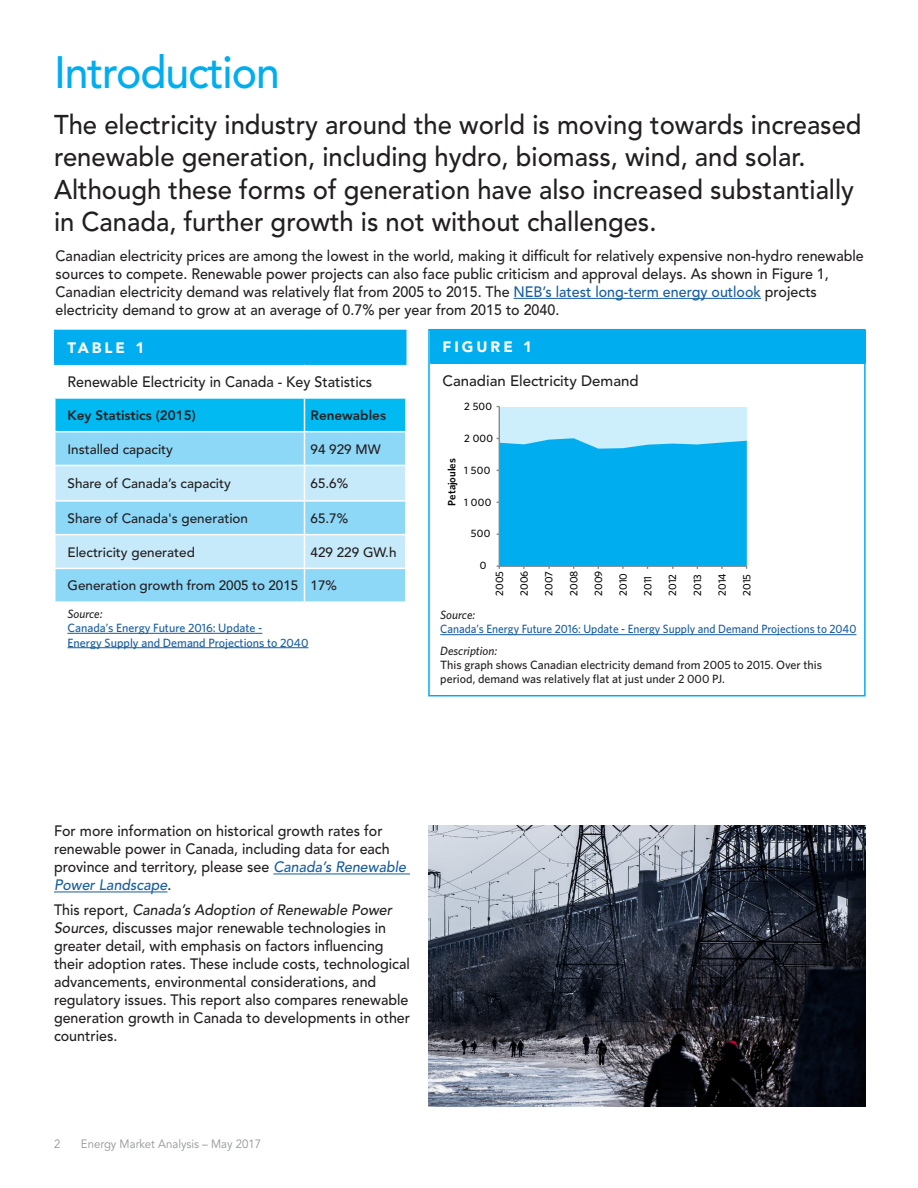
<style>
.page{position:relative;width:918px;height:1188px;background:#fff}
.page>*{position:absolute;margin:0;border:0;box-sizing:border-box;transform-origin:0 0}
.Head_1A{font:500 45px "Avenir LT Std";letter-spacing:-.025em;color:#00aeef;scale:.95 1}
.Body_English_V1{font:500 27px/32.4px "Avenir LT Std";color:#231f20;scale:.95 1}
.Body_English_V1-2{font:500 15px/18px "Avenir LT Std";color:#231f20;scale:.95 1}
.Body_English_V1-3{font:500 15px "Avenir LT Std";color:#231f20}
.t1{font:900 15px "Avenir LT Std";letter-spacing:.2em;color:#fff}
.t2{font:500 13.5px "Avenir LT Std";color:#231f20}
.t3{font:800 13.5px "Avenir LT Std";color:#231f20}
.t4{font:500 12px/14.4px "Whitney";color:#231f20}
.t5{font:500 12px/14.4px "Whitney";color:#175d9e}
.t6{font:500 12px/14.4px "Whitney";color:#175d9e;scale:.95 1}
.t7{font:12px "Avenir LT Std";color:#939598;scale:.95 1}
.t8{font:italic 500 12px "Whitney";color:#231f20}
.t9{font:500 10.65px "Whitney";letter-spacing:.03em;color:#050504}
.t10{font:600 10.65px "Whitney";letter-spacing:.005em;color:#050504}
.s1{color:#175d9e}
.s2{font-style:italic;color:#231f20}
.s3{font-style:italic;color:#175d9e}
.s4{font-style:italic}
</style>
<div class="page">
<hr style="left:273px;top:874px;width:137px;height:1px;background:#175d9e">
<hr style="left:54px;top:892px;width:114px;height:1px;background:#175d9e">
<hr style="left:514px;top:298px;width:247px;height:1px;background:#175d9e">
<div style="left:55px;top:330px;width:351px;height:34px;background:#00aeef"></div>
<svg style="left:67px;top:632px;width:242px;height:17px"></svg>
<div style="left:56px;top:399px;width:349px;height:32px;background:#00baf1"></div>
<div style="left:56px;top:432px;width:349px;height:169px;background:#8dd7f7"></div>
<svg style="left:56px;top:466px;width:349px;height:102px;background:#b4e4f9"></svg>
<hr style="left:304px;top:399px;width:1px;height:32px;background:#fff">
<hr style="left:304px;top:432px;width:1px;height:33px;background:#fff">
<hr style="left:54px;top:465px;width:250px;height:1px;background:#fff">
<hr style="left:304px;top:465px;width:102px;height:1px;background:#fff">
<hr style="left:304px;top:466px;width:1px;height:34px;background:#fff">
<hr style="left:54px;top:500px;width:250px;height:2px;background:#fff">
<hr style="left:304px;top:500px;width:102px;height:2px;background:#fff">
<hr style="left:304px;top:502px;width:1px;height:32px;background:#fff">
<hr style="left:54px;top:534px;width:250px;height:1px;background:#fff">
<hr style="left:304px;top:534px;width:102px;height:1px;background:#fff">
<hr style="left:304px;top:535px;width:1px;height:33px;background:#fff">
<hr style="left:54px;top:568px;width:250px;height:1px;background:#fff">
<hr style="left:304px;top:568px;width:102px;height:1px;background:#fff">
<hr style="left:304px;top:569px;width:1px;height:32px;background:#fff">
<hr style="left:54px;top:330px;width:250px;height:1px;background:#00aeef">
<hr style="left:54px;top:331px;width:2px;height:32px;background:#00aeef">
<hr style="left:54px;top:363px;width:250px;height:2px;background:#00aeef">
<hr style="left:304px;top:363px;width:102px;height:2px;background:#00aeef">
<hr style="left:68px;top:633px;width:194px;height:1px;background:#175d9e">
<hr style="left:68px;top:647px;width:240px;height:1px;background:#175d9e">
<img style="left:428px;top:825px;width:438px;height:282px">
<div style="left:500px;top:407px;width:247px;height:160px;background:#cdeffb"></div>
<hr style="left:499px;top:407px;width:1px;height:159px;background:#878686">
<svg style="left:497px;top:438px;width:250px;height:131px;background:#10b1ed"></svg>
<div style="left:430px;top:330px;width:436px;height:33px;background:#00aeef"></div>
<hr style="left:440px;top:634px;width:416px;height:1px;background:#175d9e">
<div style="left:428px;top:329px;width:438px;height:367px;border:2px solid #00aeef"></div>
<p class="Head_1A" style="left:54px;top:46px;width:239px">Introduction</p>
<p class="Body_English_V1" style="left:54px;top:109px;width:852px">The electricity industry around the world is moving towards increased renewable generation, including hydro, biomass, wind, and solar.<br>Although these forms of generation have also increased substantially in Canada, further growth is not without challenges.</p>
<p class="Body_English_V1-2" style="left:56px;top:247px;width:852px">Canadian electricity prices are among the lowest in the world, making it difficult for relatively expensive non-hydro renewable sources to compete. Renewable power projects can also face public criticism and approval delays. As shown in Figure 1, Canadian electricity demand was relatively flat from 2005 to 2015. The <span class="s1">NEB’s latest long-term energy outlook</span> projects electricity demand to grow at an average of 0.7% per year from 2015 to 2040.</p>
<p class="t1" style="left:68px;top:339px;width:78px">TABLE 1</p>
<p class="Body_English_V1-2" style="left:68px;top:373px;width:322px">Renewable Electricity in Canada - Key Statistics</p>
<p class="t3" style="left:68px;top:407px;width:130px">Key Statistics (2015)</p>
<p class="t3" style="left:310px;top:407px;width:77px">Renewables</p>
<p class="t2" style="left:68px;top:441px;width:107px">Installed capacity</p>
<p class="t2" style="left:310px;top:441px;width:72px">94 929 MW</p>
<p class="t2" style="left:68px;top:476px;width:165px">Share of Canada’s capacity</p>
<p class="t2" style="left:310px;top:476px;width:39px">65.6%</p>
<p class="t2" style="left:68px;top:510px;width:182px">Share of Canada's generation</p>
<p class="t2" style="left:310px;top:510px;width:39px">65.7%</p>
<p class="t2" style="left:68px;top:544px;width:129px">Electricity generated</p>
<p class="t2" style="left:310px;top:544px;width:88px">429 229 GW.h</p>
<p class="t2" style="left:68px;top:578px;width:232px">Generation growth from 2005 to 2015</p>
<p class="t2" style="left:310px;top:578px;width:28px">17%</p>
<p class="t5" style="left:68px;top:606px;width:242px"><span class="s2">Source:<br></span>Canada’s Energy Future 2016: Update -<br>Energy Supply and Demand Projections to 2040</p>
<p class="t1" style="left:442px;top:338px;width:91px">FIGURE 1</p>
<p class="Body_English_V1-3" style="left:442px;top:372px;width:198px">Canadian Electricity Demand</p>
<p class="t9" style="left:464px;top:399px;width:29px">2 500</p>
<p class="t9" style="left:464px;top:431px;width:30px">2 000</p>
<p class="t10" style="left:445px;top:506px;width:49px;rotate:-90deg">Petajoules</p>
<p class="t9" style="left:464px;top:463px;width:28px">1 500</p>
<p class="t9" style="left:464px;top:495px;width:29px">1 000</p>
<p class="t9" style="left:471px;top:527px;width:21px">500</p>
<p class="t9" style="left:480px;top:559px;width:8px">0</p>
<p class="t9" style="left:492px;top:596px;width:26px;rotate:-90deg">2005</p>
<p class="t9" style="left:517px;top:596px;width:27px;rotate:-90deg">2006</p>
<p class="t9" style="left:542px;top:596px;width:26px;rotate:-90deg">2007</p>
<p class="t9" style="left:567px;top:596px;width:27px;rotate:-90deg">2008</p>
<p class="t9" style="left:591px;top:596px;width:27px;rotate:-90deg">2009</p>
<p class="t9" style="left:616px;top:596px;width:24px;rotate:-90deg">2010</p>
<p class="t9" style="left:641px;top:596px;width:22px;rotate:-90deg">2011</p>
<p class="t9" style="left:666px;top:596px;width:24px;rotate:-90deg">2012</p>
<p class="t9" style="left:690px;top:596px;width:23px;rotate:-90deg">2013</p>
<p class="t9" style="left:715px;top:596px;width:24px;rotate:-90deg">2014</p>
<p class="t9" style="left:740px;top:596px;width:23px;rotate:-90deg">2015</p>
<p class="t6" style="left:440px;top:608px;width:440px"><span class="s2">Source:<br></span>Canada’s Energy Future 2016: Update - Energy Supply and Demand Projections to 2040</p>
<p class="t8" style="left:440px;top:643px;width:58px">Description:</p>
<p class="t4" style="left:440px;top:657px;width:383px">This graph shows Canadian electricity demand from 2005 to 2015. Over this period, demand was relatively flat at just under 2 000 PJ.</p>
<p class="Body_English_V1-2" style="left:54px;top:823px;width:372px">For more information on historical growth rates for renewable power in Canada, including data for each province and territory, please see <span class="s3">Canada’s Renewable Power Landscape</span>.</p>
<p class="Body_English_V1-2" style="left:54px;top:901px;width:376px">This report, <span class="s4">Canada’s Adoption of Renewable Power Sources</span>, discusses major renewable technologies in greater detail, with emphasis on factors influencing their adoption rates. These include costs, technological advancements, environmental considerations, and regulatory issues. This report also compares renewable generation growth in Canada to developments in other countries.</p>
<p class="t7" style="left:54px;top:1137px;width:8px">2</p>
<p class="t7" style="left:81px;top:1137px;width:191px">Energy Market Analysis – May 2017</p>
</div>
